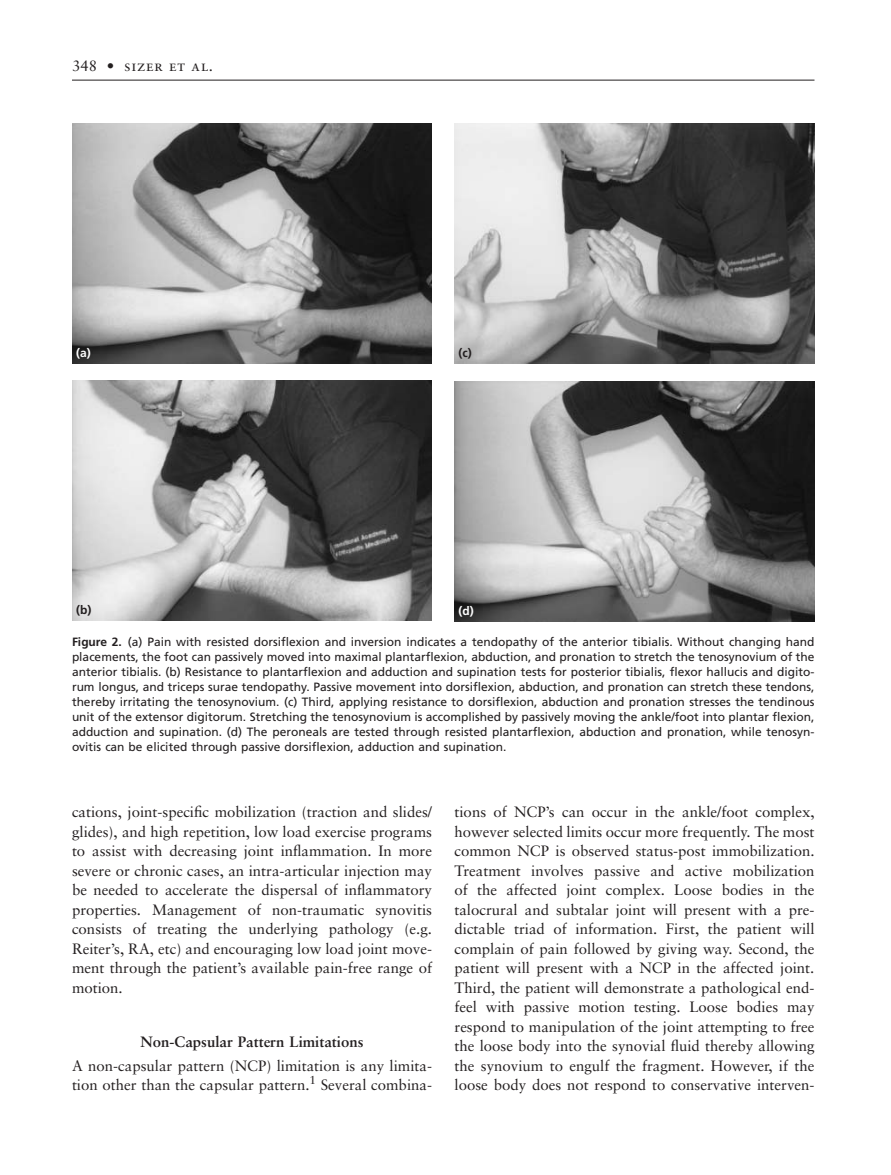
<style>
.page{position:relative;width:891px;height:1175px;background:#fff}
.page>*{position:absolute;margin:0;border:0;box-sizing:border-box;transform-origin:0 0}
.t1{font:15px/19.5px "Sabon";color:#231f20;text-align:justify}
.t2{font:700 15px "Sabon";color:#231f20}
.t3{font:15px "Sabon Roman SC";letter-spacing:.05em;color:#231f20}
.t4{font:12px/15px "Frutiger";color:#231f20;text-align:justify}
.t5{font:700 12px "Frutiger";color:#231f20}
.t6{font:700 12px "Frutiger";color:#fff}
.s1{font-family:"Sabon"}
.s2{font-weight:700}
</style>
<div class="page">
<hr style="left:72px;top:80px;width:742px;height:1px;background:#231f20">
<img style="left:454px;top:123px;width:360px;height:240px">
<img style="left:454px;top:381px;width:360px;height:240px">
<svg style="left:72px;top:363px;width:360px;height:1px"></svg>
<img style="left:72px;top:123px;width:360px;height:240px">
<img style="left:72px;top:380px;width:360px;height:240px">
<p class="t3" style="left:72px;top:59px;width:143px"><span class="s1">348 •</span> sizer et al.</p>
<p class="t6" style="left:76px;top:348px;width:16px">(a)</p>
<p class="t5" style="left:459px;top:348px;width:15px">(c)</p>
<p class="t5" style="left:76px;top:605px;width:17px">(b)</p>
<p class="t4" style="left:72px;top:635px;width:744px"><span class="s2">Figure 2.</span> (a) Pain with resisted dorsiflexion and inversion indicates a tendopathy of the anterior tibialis. Without changing hand placements, the foot can passively moved into maximal plantarflexion, abduction, and pronation to stretch the tenosynovium of the anterior tibialis. (b) Resistance to plantarflexion and adduction and supination tests for posterior tibialis, flexor hallucis and digito&shy;rum longus, and triceps surae tendopathy. Passive movement into dorsiflexion, abduction, and pronation can stretch these tendons, thereby irritating the tenosynovium. (c) Third, applying resistance to dorsiflexion, abduction and pronation stresses the tendinous unit of the extensor digitorum. Stretching the tenosynovium is accomplished by passively moving the ankle/foot into plantar flexion, adduction and supination. (d) The peroneals are tested through resisted plantarflexion, abduction and pronation, while tenosyn&shy;ovitis can be elicited through passive dorsiflexion, adduction and supination.</p>
<p class="t6" style="left:459px;top:606px;width:17px">(d)</p>
<p class="t1" style="left:72px;top:803px;width:362px">cations, joint-specific mobilization (traction and slides/ glides), and high repetition, low load exercise programs to assist with decreasing joint inflammation. In more severe or chronic cases, an intra-articular injection may be needed to accelerate the dispersal of inflammatory properties. Management of non-traumatic synovitis consists of treating the underlying pathology (e.g.<br>Reiter’s, RA, etc) and encouraging low load joint move&shy;ment through the patient’s available pain-free range of motion.</p>
<p class="t2" style="left:140px;top:1035px;width:225px">Non-Capsular Pattern Limitations</p>
<p class="t1" style="left:72px;top:1057px;width:362px">A non-capsular pattern (NCP) limitation is any limita&shy;tion other than the capsular pattern.<sup>1</sup> Several combina-</p>
<p class="t1" style="left:455px;top:803px;width:362px">tions of NCP’s can occur in the ankle/foot complex, however selected limits occur more frequently. The most common NCP is observed status-post immobilization.<br>Treatment involves passive and active mobilization of the affected joint complex. Loose bodies in the talocrural and subtalar joint will present with a pre&shy;dictable triad of information. First, the patient will complain of pain followed by giving way. Second, the patient will present with a NCP in the affected joint.<br>Third, the patient will demonstrate a pathological end&shy;feel with passive motion testing. Loose bodies may respond to manipulation of the joint attempting to free the loose body into the synovial fluid thereby allowing the synovium to engulf the fragment. However, if the loose body does not respond to conservative interven-</p>
</div>
